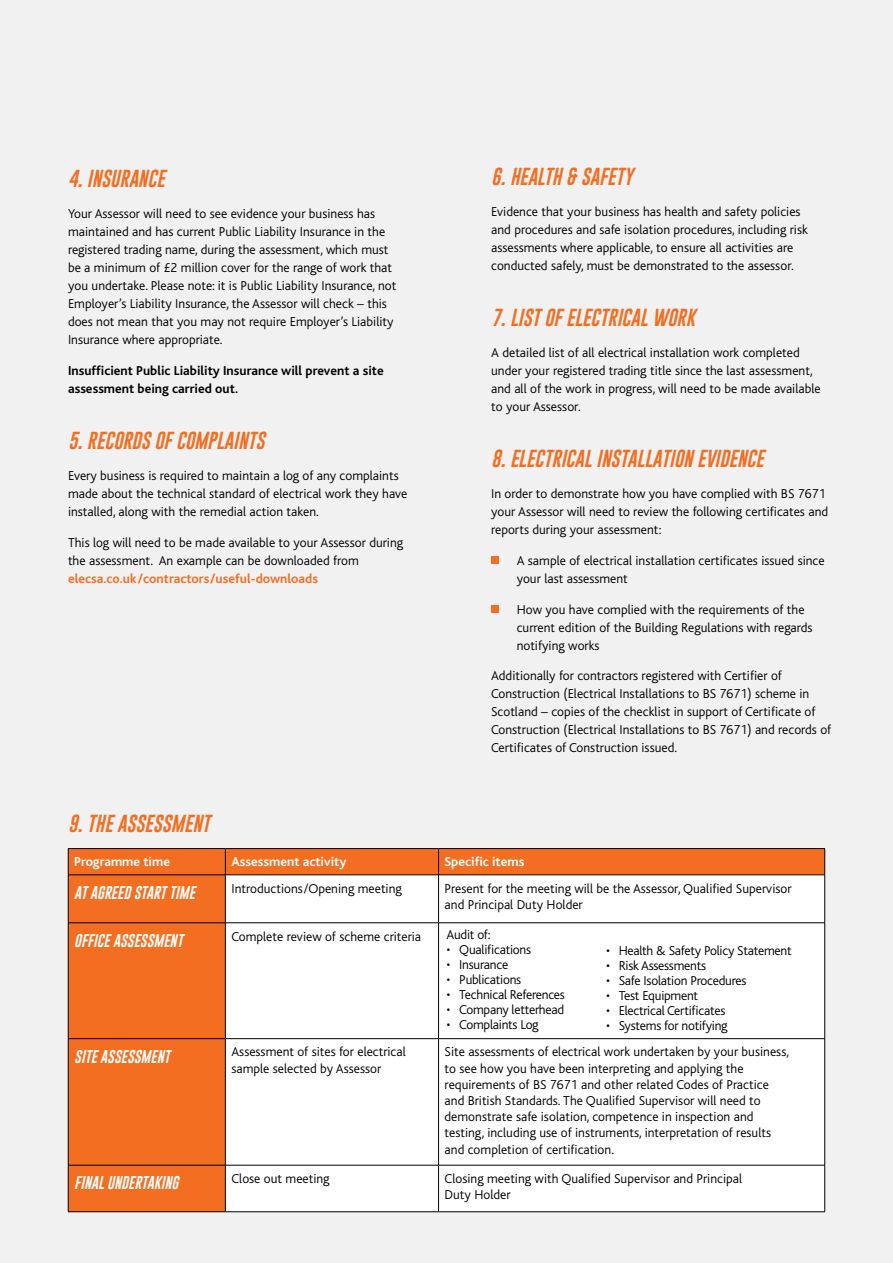
<style>
.page{position:relative;width:893px;height:1263px;background:#f1f1f2}
.page>*{position:absolute;margin:0;border:0;box-sizing:border-box;transform-origin:0 0}
.t1{font:italic 18px "Gobold";color:#f36e21}
.t2{font:300 13.5px/18px "Bliss";color:#000}
.t3{font:300 13.5px "Bliss";letter-spacing:-.02em;color:#000}
.t4{font:700 13.5px/18px "Bliss";color:#000}
.t5{font:italic 13.5px "Gobold";color:#fff}
.t6{font:700 13.5px "Bliss";color:#fff}
.t7{font:700 13.5px "Bliss";color:#f36e21}
</style>
<div class="page">
<div style="left:491px;top:557px;width:7px;height:7px;background:#f36e21"></div>
<div style="left:491px;top:605px;width:7px;height:8px;background:#f36e21"></div>
<div style="left:69px;top:849px;width:755px;height:362px;background:#f36e21"></div>
<div style="left:226px;top:875px;width:598px;height:336px;background:#fff"></div>
<hr style="left:225px;top:848px;width:214px;height:1px;background:#000">
<svg style="left:225px;top:849px;width:1px;height:25px"></svg>
<hr style="left:439px;top:848px;width:386px;height:1px;background:#000">
<svg style="left:438px;top:849px;width:1px;height:25px"></svg>
<svg style="left:824px;top:849px;width:1px;height:25px"></svg>
<hr style="left:68px;top:874px;width:157px;height:1px;background:#000">
<hr style="left:68px;top:875px;width:1px;height:47px;background:#000">
<hr style="left:225px;top:874px;width:214px;height:1px;background:#000">
<hr style="left:225px;top:875px;width:1px;height:47px;background:#000">
<hr style="left:439px;top:874px;width:386px;height:1px;background:#000">
<hr style="left:438px;top:875px;width:1px;height:47px;background:#000">
<hr style="left:824px;top:875px;width:1px;height:47px;background:#000">
<hr style="left:68px;top:922px;width:157px;height:1px;background:#000">
<hr style="left:68px;top:923px;width:1px;height:115px;background:#000">
<hr style="left:225px;top:922px;width:214px;height:1px;background:#000">
<hr style="left:225px;top:923px;width:1px;height:115px;background:#000">
<hr style="left:439px;top:922px;width:386px;height:1px;background:#000">
<hr style="left:438px;top:923px;width:1px;height:115px;background:#000">
<hr style="left:824px;top:923px;width:1px;height:115px;background:#000">
<hr style="left:68px;top:1038px;width:157px;height:1px;background:#000">
<hr style="left:68px;top:1039px;width:1px;height:126px;background:#000">
<hr style="left:225px;top:1038px;width:214px;height:1px;background:#000">
<hr style="left:225px;top:1039px;width:1px;height:126px;background:#000">
<hr style="left:439px;top:1038px;width:386px;height:1px;background:#000">
<hr style="left:438px;top:1039px;width:1px;height:126px;background:#000">
<hr style="left:824px;top:1039px;width:1px;height:126px;background:#000">
<hr style="left:68px;top:1165px;width:157px;height:1px;background:#000">
<hr style="left:68px;top:1165px;width:1px;height:46px;background:#000">
<hr style="left:225px;top:1165px;width:214px;height:1px;background:#000">
<hr style="left:225px;top:1165px;width:1px;height:46px;background:#000">
<hr style="left:439px;top:1165px;width:386px;height:1px;background:#000">
<hr style="left:438px;top:1165px;width:1px;height:46px;background:#000">
<hr style="left:824px;top:1165px;width:1px;height:46px;background:#000">
<hr style="left:68px;top:1211px;width:157px;height:1px;background:#000">
<hr style="left:225px;top:1211px;width:214px;height:1px;background:#000">
<hr style="left:439px;top:1211px;width:386px;height:1px;background:#000">
<hr style="left:68px;top:848px;width:157px;height:1px;background:#000">
<svg style="left:68px;top:849px;width:1px;height:26px"></svg>
<h1 class="t1" style="left:68px;top:167px;width:98px">4. INSURANCE</h1>
<p class="t2" style="left:68px;top:205px;width:330px">Your Assessor will need to see evidence your business has maintained and has current Public Liability Insurance in the registered trading name, during the assessment, which must be a minimum of £2 million cover for the range of work that you undertake. Please note: it is Public Liability Insurance, not Employer’s Liability Insurance, the Assessor will check – this does not mean that you may not require Employer’s Liability Insurance where appropriate.</p>
<p class="t4" style="left:68px;top:362px;width:317px">Insufficient Public Liability Insurance will prevent a site assessment being carried out.</p>
<h1 class="t1" style="left:68px;top:429px;width:198px">5. RECORDS OF COMPLAINTS</h1>
<p class="t2" style="left:68px;top:467px;width:341px">Every business is required to maintain a log of any complaints made about the technical standard of electrical work they have installed, along with the remedial action taken.</p>
<p class="t2" style="left:68px;top:534px;width:337px">This log will need to be made available to your Assessor during the assessment. An example can be downloaded from</p>
<p class="t7" style="left:68px;top:571px;width:251px">elecsa.co.uk/contractors/useful-downloads</p>
<h1 class="t1" style="left:68px;top:811px;width:143px">9. THE ASSESSMENT</h1>
<h1 class="t1" style="left:491px;top:165px;width:143px">6. HEALTH &amp; SAFETY</h1>
<p class="t2" style="left:491px;top:203px;width:318px">Evidence that your business has health and safety policies and procedures and safe isolation procedures, including risk assessments where applicable, to ensure all activities are conducted safely, must be demonstrated to the assessor.</p>
<h1 class="t1" style="left:491px;top:306px;width:205px">7. LIST OF ELECTRICAL WORK</h1>
<p class="t2" style="left:491px;top:344px;width:331px">A detailed list of all electrical installation work completed under your registered trading title since the last assessment, and all of the work in progress, will need to be made available to your Assessor.</p>
<h1 class="t1" style="left:491px;top:447px;width:274px">8. ELECTRICAL INSTALLATION EVIDENCE</h1>
<p class="t2" style="left:491px;top:485px;width:339px">In order to demonstrate how you have complied with BS 7671 your Assessor will need to review the following certificates and reports during your assessment:</p>
<p class="t2" style="left:517px;top:552px;width:310px">A sample of electrical installation certificates issued since your last assessment</p>
<p class="t2" style="left:517px;top:600px;width:297px">How you have complied with the requirements of the current edition of the Building Regulations with regards notifying works</p>
<p class="t2" style="left:491px;top:667px;width:342px">Additionally for contractors registered with Certifier of Construction (Electrical Installations to BS 7671) scheme in Scotland – copies of the checklist in support of Certificate of Construction (Electrical Installations to BS 7671) and records of Certificates of Construction issued.</p>
<p class="t6" style="left:74px;top:855px;width:97px">Programme time</p>
<p class="t6" style="left:231px;top:855px;width:117px">Assessment activity</p>
<p class="t6" style="left:445px;top:855px;width:81px">Specific items</p>
<p class="t5" style="left:74px;top:884px;width:122px">AT AGREED START TIME</p>
<p class="t2" style="left:231px;top:879px;width:172px">Introductions/Opening meeting</p>
<p class="t2" style="left:445px;top:880px;width:349px;line-height:16.2px">Present for the meeting will be the Assessor, Qualified Supervisor and Principal Duty Holder</p>
<p class="t5" style="left:74px;top:932px;width:110px">OFFICE ASSESSMENT</p>
<p class="t2" style="left:231px;top:927px;width:191px">Complete review of scheme criteria</p>
<p class="t2" style="left:447px;top:926px;width:45px">Audit of:</p>
<p class="t3" style="left:447px;top:943px;width:86px">• Qualifications</p>
<p class="t3" style="left:447px;top:958px;width:63px">• Insurance</p>
<p class="t3" style="left:447px;top:973px;width:76px">• Publications</p>
<p class="t3" style="left:447px;top:988px;width:120px">• Technical References</p>
<p class="t3" style="left:447px;top:1003px;width:119px">• Company letterhead</p>
<p class="t3" style="left:447px;top:1018px;width:94px">• Complaints Log</p>
<p class="t3" style="left:606px;top:943px;width:187px">• Health &amp; Safety Policy Statement</p>
<p class="t3" style="left:606px;top:958px;width:102px">• Risk Assessments</p>
<p class="t3" style="left:606px;top:973px;width:142px">• Safe Isolation Procedures</p>
<p class="t3" style="left:606px;top:988px;width:94px">• Test Equipment</p>
<p class="t3" style="left:606px;top:1003px;width:121px">• Electrical Certificates</p>
<p class="t3" style="left:606px;top:1018px;width:123px">• Systems for notifying</p>
<p class="t5" style="left:74px;top:1048px;width:97px">SITE ASSESSMENT</p>
<p class="t2" style="left:231px;top:1044px;width:176px;line-height:16.2px">Assessment of sites for electrical sample selected by Assessor</p>
<p class="t2" style="left:445px;top:1044px;width:346px;line-height:16.2px">Site assessments of electrical work undertaken by your business, to see how you have been interpreting and applying the requirements of BS 7671 and other related Codes of Practice and British Standards. The Qualified Supervisor will need to demonstrate safe isolation, competence in inspection and testing, including use of instruments, interpretation of results and completion of certification.</p>
<p class="t5" style="left:74px;top:1174px;width:106px">FINAL UNDERTAKING</p>
<p class="t2" style="left:231px;top:1170px;width:100px">Close out meeting</p>
<p class="t2" style="left:445px;top:1171px;width:299px;line-height:16.2px">Closing meeting with Qualified Supervisor and Principal<br>Duty Holder</p>
</div>
